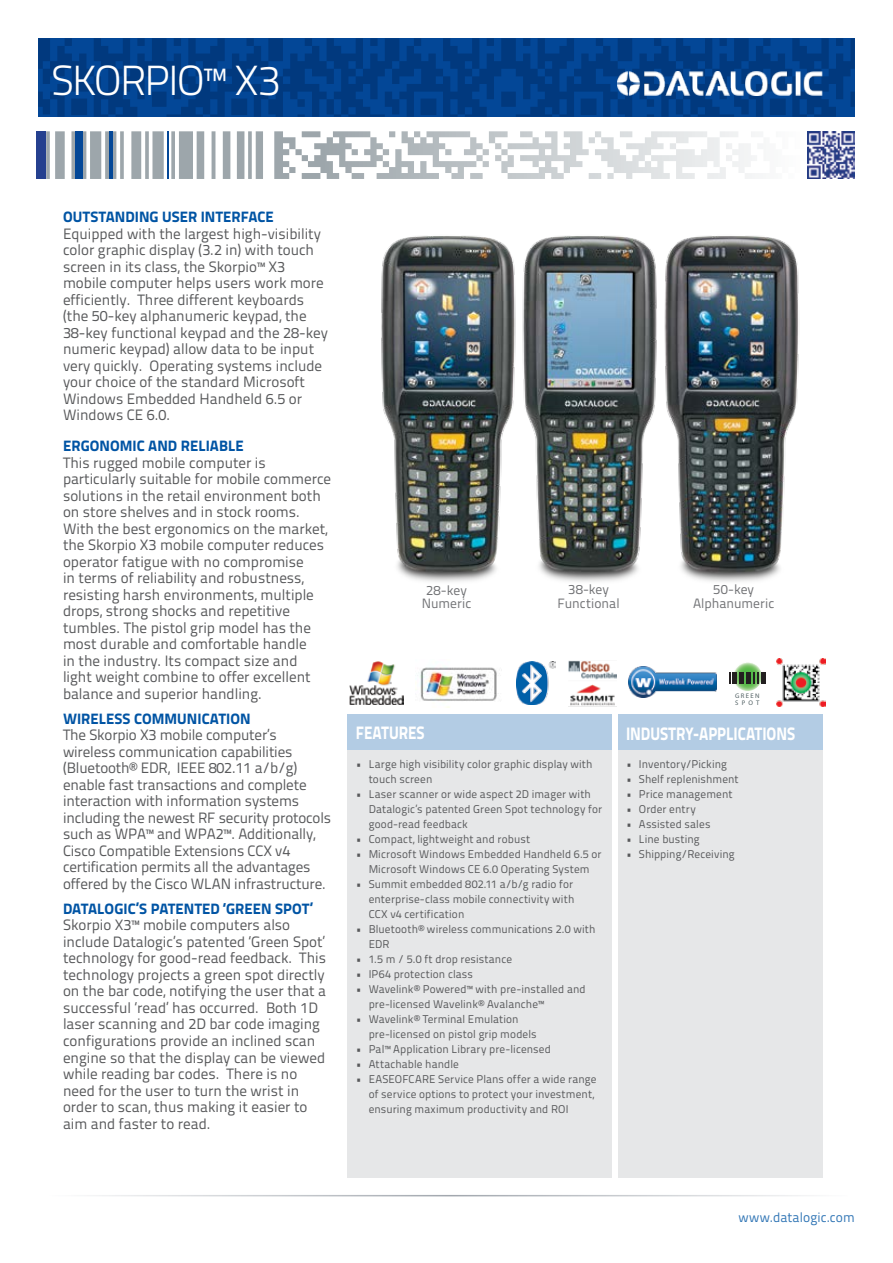
<style>
.page{position:relative;width:893px;height:1263px;background:#fff}
.page>*{position:absolute;margin:0;border:0;box-sizing:border-box;transform-origin:0 0}
.t1{font:300 42px "Titillium Text 22 L";letter-spacing:-.04em;color:#fff}
.t2{font:800 18px "Titillium Text 22 L";letter-spacing:-.005em;color:#fff;scale:.85 1}
.t3{font:15px/16.5px "Titillium Text 22 L";color:#58595b}
.t4{font:800 15px "Titillium Text 22 L";letter-spacing:.005em;color:#0054a4}
.t5{font:13.5px/13.5px "Titillium Text 22 L";letter-spacing:.005em;color:#717275;text-align:center}
.t6{font:13.5px "Titillium Text 22 L";letter-spacing:.005em;color:#3377b6}
.t7{font:11.25px/15px "Titillium Text 22 L";letter-spacing:.01em;color:#58595b}
.t8{font:900 6.75px/6.8px "Myriad Pro";letter-spacing:.2em;color:#505f62}
</style>
<div class="page">
<svg style="left:38px;top:38px;width:817px;height:79px;background:#023f89"></svg>
<svg style="left:302px;top:131px;width:453px;height:48px"></svg>
<hr style="left:167px;top:131px;width:2px;height:48px;background:#034797">
<div style="left:75px;top:131px;width:7px;height:48px;background:#034797"></div>
<hr style="left:109px;top:131px;width:4px;height:48px;background:#034797">
<div style="left:37px;top:131px;width:9px;height:48px;background:#25408f"></div>
<hr style="left:45px;top:1195px;width:803px;height:1px;background:#9da3aa">
<div style="left:348px;top:714px;width:264px;height:36px;background:#b3cce4"></div>
<div style="left:618px;top:714px;width:204px;height:36px;background:#b3cce4"></div>
<div style="left:348px;top:750px;width:264px;height:428px;background:#e6e7e8"></div>
<div style="left:618px;top:750px;width:204px;height:428px;background:#e6e7e8"></div>
<img style="left:618px;top:72px;width:204px;height:23px">
<img style="left:807px;top:131px;width:48px;height:48px">
<img style="left:381px;top:236px;width:418px;height:346px">
<img style="left:417px;top:667px;width:80px;height:41px">
<img style="left:516px;top:662px;width:40px;height:43px">
<img style="left:628px;top:667px;width:89px;height:30px">
<svg style="left:733px;top:662px;width:29px;height:29px"></svg>
<svg style="left:729px;top:673px;width:8px;height:11px"></svg>
<hr style="left:740px;top:673px;width:4px;height:11px;background:#231f20">
<div style="left:746px;top:673px;width:5px;height:11px;background:#231f20"></div>
<svg style="left:753px;top:673px;width:6px;height:11px"></svg>
<hr style="left:761px;top:673px;width:4px;height:11px;background:#231f20">
<img style="left:350px;top:662px;width:53px;height:43px">
<img style="left:777px;top:658px;width:48px;height:48px">
<img style="left:568px;top:660px;width:48px;height:47px">
<h1 class="t1" style="left:51px;top:50px;width:231px">SKORPIO™ X3</h1>
<p class="t4" style="left:63px;top:205px;width:212px">OUTSTANDING USER INTERFACE</p>
<p class="t3" style="left:63px;top:224px;width:266px">Equipped with the largest high-visibility color graphic display (3.2 in) with touch screen in its class, the Skorpio™ X3 mobile computer helps users work more efficiently. Three different keyboards (the 50-key alphanumeric keypad, the 38-key functional keypad and the 28-key numeric keypad) allow data to be input very quickly. Operating systems include your choice of the standard Microsoft Windows Embedded Handheld 6.5 or Windows CE 6.0.</p>
<p class="t4" style="left:63px;top:434px;width:182px">ERGONOMIC AND RELIABLE</p>
<p class="t3" style="left:63px;top:454px;width:270px">This rugged mobile computer is particularly suitable for mobile commerce solutions in the retail environment both on store shelves and in stock rooms.<br>With the best ergonomics on the market, the Skorpio X3 mobile computer reduces operator fatigue with no compromise<br>in terms of reliability and robustness, resisting harsh environments, multiple drops, strong shocks and repetitive tumbles. The pistol grip model has the most durable and comfortable handle<br>in the industry. Its compact size and<br>light weight combine to offer excellent balance and superior handling.</p>
<p class="t4" style="left:63px;top:707px;width:189px">WIRELESS COMMUNICATION</p>
<p class="t3" style="left:63px;top:726px;width:270px">The Skorpio X3 mobile computer’s wireless communication capabilities (Bluetooth® EDR, IEEE 802.11 a/b/g) enable fast transactions and complete interaction with information systems including the newest RF security protocols such as WPA™ and WPA2™. Additionally, Cisco Compatible Extensions CCX v4 certification permits all the advantages offered by the Cisco WLAN infrastructure.</p>
<p class="t4" style="left:63px;top:897px;width:251px">DATALOGIC’S PATENTED ‘GREEN SPOT’</p>
<p class="t3" style="left:63px;top:916px;width:265px">Skorpio X3™ mobile computers also include Datalogic’s patented ‘Green Spot’ technology for good-read feedback. This technology projects a green spot directly on the bar code, notifying the user that a successful ‘read’ has occurred. Both 1D laser scanning and 2D bar code imaging configurations provide an inclined scan engine so that the display can be viewed while reading bar codes. There is no need for the user to turn the wrist in order to scan, thus making it easier to aim and faster to read.</p>
<p class="t5" style="left:422px;top:582px;width:51px">28-key<br>Numeric</p>
<p class="t5" style="left:558px;top:582px;width:64px">38-key<br>Functional</p>
<p class="t5" style="left:693px;top:582px;width:83px">50-key<br>Alphanumeric</p>
<p class="t8" style="left:735px;top:692px;width:26px">GREEN<br>SPOT</p>
<p class="t2" style="left:356px;top:719px;width:82px">FEATURES</p>
<p class="t2" style="left:626px;top:719px;width:200px">INDUSTRY-APPLICATIONS</p>
<p class="t7" style="left:369px;top:756px;width:225px;text-indent:-13px">• Large high visibility color graphic display with touch screen</p>
<p class="t7" style="left:369px;top:786px;width:235px;text-indent:-13px">• Laser scanner or wide aspect 2D imager with<br>Datalogic’s patented Green Spot technology for good-read feedback</p>
<p class="t7" style="left:356px;top:831px;width:176px">• Compact, lightweight and robust</p>
<p class="t7" style="left:356px;top:846px;width:247px;text-align:center">• Microsoft Windows Embedded Handheld 6.5 or<br>Microsoft Windows CE 6.0 Operating System</p>
<p class="t7" style="left:369px;top:876px;width:207px;text-align:justify;text-indent:-13px">• Summit embedded 802.11 a/b/g radio for enterprise-class mobile connectivity with CCX v4 certification</p>
<p class="t7" style="left:369px;top:921px;width:228px;text-indent:-13px">• Bluetooth® wireless communications 2.0 with<br>EDR</p>
<p class="t7" style="left:356px;top:951px;width:158px">• 1.5 m / 5.0 ft drop resistance</p>
<p class="t7" style="left:356px;top:966px;width:119px">• IP64 protection class</p>
<p class="t7" style="left:369px;top:981px;width:218px;text-indent:-13px">• Wavelink® Powered™ with pre-installed and pre-licensed Wavelink® Avalanche™</p>
<p class="t7" style="left:369px;top:1011px;width:169px;text-indent:-13px">• Wavelink® Terminal Emulation pre-licensed on pistol grip models</p>
<p class="t7" style="left:356px;top:1041px;width:197px">• Pal™ Application Library pre-licensed</p>
<p class="t7" style="left:356px;top:1056px;width:104px">• Attachable handle</p>
<p class="t7" style="left:369px;top:1071px;width:229px;text-indent:-13px">• EASEOFCARE Service Plans offer a wide range of service options to protect your investment, ensuring maximum productivity and ROI</p>
<p class="t7" style="left:626px;top:756px;width:102px">• Inventory/Picking</p>
<p class="t7" style="left:626px;top:771px;width:114px">• Shelf replenishment</p>
<p class="t7" style="left:626px;top:786px;width:108px">• Price management</p>
<p class="t7" style="left:626px;top:801px;width:71px">• Order entry</p>
<p class="t7" style="left:626px;top:816px;width:86px">• Assisted sales</p>
<p class="t7" style="left:626px;top:831px;width:75px">• Line busting</p>
<p class="t7" style="left:626px;top:846px;width:110px">• Shipping/Receiving</p>
<p class="t6" style="left:738px;top:1207px;width:118px">www.datalogic.com</p>
</div>
